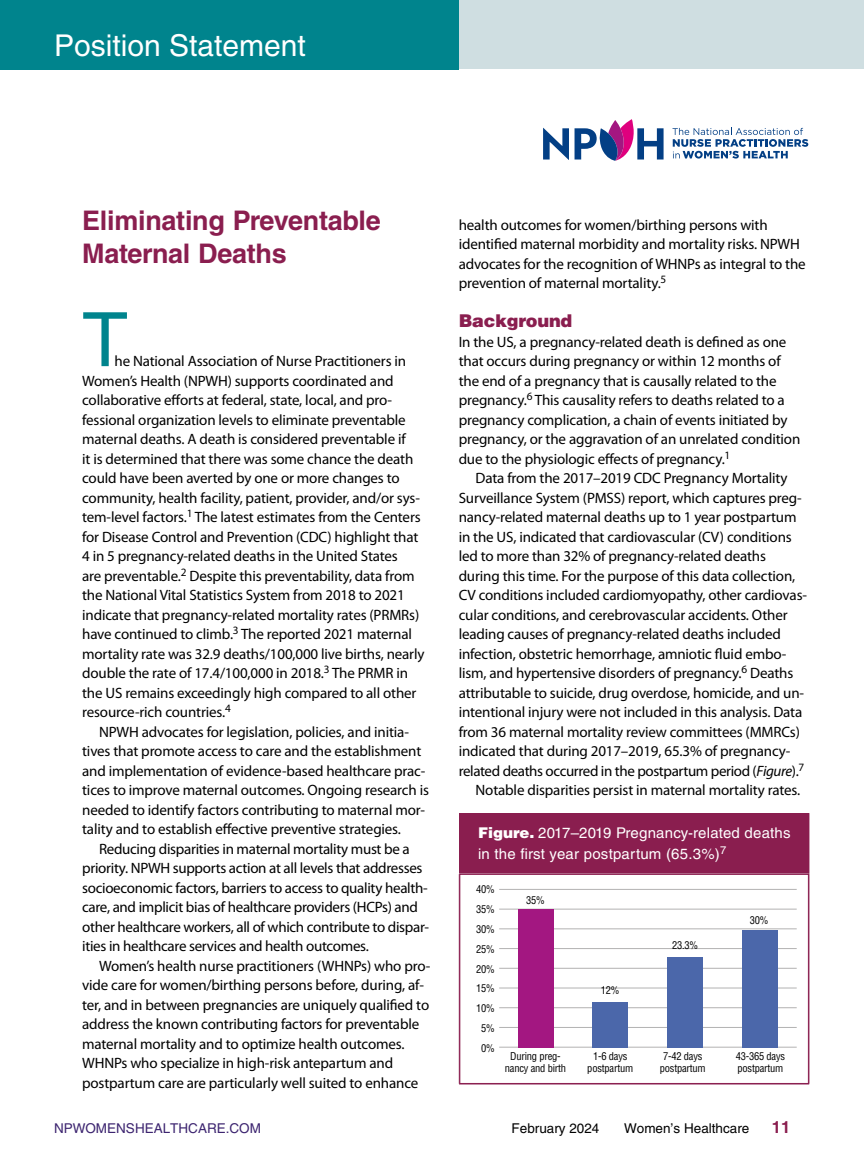
<style>
.page{position:relative;width:864px;height:1175px;background:#fff}
.page>*{position:absolute;margin:0;border:0;box-sizing:border-box;transform-origin:0 0}
.t1{font:75px "Helvetica LT Std";color:#00848d}
.t2{font:30px "Helvetica LT Std";color:#fff}
.t3{font:700 27px/33px "Helvetica LT Std";letter-spacing:-.01em;color:#8a1e4f}
.t4{font:900 17.7px "Helvetica LT Std";letter-spacing:-.01em;color:#8a1e4f}
.t5{font:700 16.65px "Helvetica LT Std";color:#8a1e4f}
.t6{font:15px/19.5px "Myriad Pro";letter-spacing:-.01em;color:#000}
.t7{font:14.85px/20.7px "Helvetica LT Std";letter-spacing:.015em;color:#fff}
.t8{font:13.5px "Helvetica LT Std";color:#000}
.t9{font:13.5px "Helvetica LT Std";color:#3d2570}
.t10{font:13.5px "Helvetica LT Std";color:#3d2570}
.t11{font:condensed 10.5px/20px "Helvetica LT Std";letter-spacing:-.02em;color:#000;text-align:center}
.s1{font-style:italic}
.s2{font-weight:900}
.s3{font-style:inherit}
</style>
<div class="page">
<div style="left:0;top:0;width:864px;height:69px;background:#cfdee1"></div>
<div style="left:0;top:0;width:459px;height:70px;background:#00848d"></div>
<svg style="left:543px;top:128px;width:26px;height:32px"></svg>
<svg style="left:575px;top:119px;width:89px;height:42px"></svg>
<svg style="left:673px;top:128px;width:135px;height:31px"></svg>
<div style="left:459px;top:813px;width:350px;height:60px;background:#8a1e4f"></div>
<hr style="left:809px;top:813px;width:1px;height:60px;background:#8a1e4f">
<hr style="left:459px;top:874px;width:1px;height:209px;background:#8a1e4f">
<hr style="left:459px;top:873px;width:350px;height:1px;background:#8a1e4f">
<hr style="left:459px;top:1083px;width:350px;height:1px;background:#8a1e4f">
<hr style="left:809px;top:874px;width:1px;height:209px;background:#8a1e4f">
<div style="left:460px;top:874px;width:349px;height:209px;border:1px solid #8a1e4f"></div>
<hr style="left:499px;top:889px;width:298px;height:1px;background:#b3b2b2">
<hr style="left:499px;top:908px;width:298px;height:1px;background:#b3b2b2">
<hr style="left:499px;top:928px;width:298px;height:1px;background:#b3b2b2">
<hr style="left:499px;top:948px;width:298px;height:1px;background:#b3b2b2">
<hr style="left:499px;top:968px;width:298px;height:1px;background:#b3b2b2">
<hr style="left:499px;top:987px;width:298px;height:1px;background:#b3b2b2">
<hr style="left:499px;top:1007px;width:298px;height:1px;background:#b3b2b2">
<hr style="left:499px;top:1027px;width:298px;height:1px;background:#b3b2b2">
<hr style="left:499px;top:1046px;width:298px;height:1px;background:#b3b2b2">
<div style="left:518px;top:909px;width:36px;height:138px;background:#a31781"></div>
<div style="left:593px;top:1002px;width:35px;height:45px;background:#4b67aa"></div>
<div style="left:667px;top:956px;width:36px;height:91px;background:#4b67aa"></div>
<div style="left:742px;top:930px;width:36px;height:117px;background:#4b67aa"></div>
<h2 class="t2" style="left:54px;top:28px;width:253px">Position Statement</h2>
<h3 class="t3" style="left:82px;top:203px;width:300px">Eliminating Preventable<br>Maternal Deaths</h3>
<h1 class="t1" style="left:82px;top:296px;width:47px">T</h1>
<p class="t6" style="left:82px;top:352px;width:344px;text-indent:32px">he National Association of Nurse Practitioners in Women’s Health (NPWH) supports coordinated and collaborative efforts at federal, state, local, and pro&shy;fessional organization levels to eliminate preventable maternal deaths. A death is considered preventable if<br>it is determined that there was some chance the death could have been averted by one or more changes to community, health facility, patient, provider, and/or sys&shy;tem-level factors.<sup>1</sup> The latest estimates from the Centers for Disease Control and Prevention (CDC) highlight that 4 in 5 pregnancy-related deaths in the United States<br>are preventable.<sup>2</sup> Despite this preventability, data from the National Vital Statistics System from 2018 to 2021 indicate that pregnancy-related mortality rates (PRMRs) have continued to climb.<sup>3</sup> The reported 2021 maternal mortality rate was 32.9 deaths/100,000 live births, nearly double the rate of 17.4/100,000 in 2018.<sup>3</sup> The PRMR in the US remains exceedingly high compared to all other resource-rich countries.<sup>4</sup></p>
<p class="t6" style="left:82px;top:722px;width:348px;text-indent:17px">NPWH advocates for legislation, policies, and initia&shy;tives that promote access to care and the establishment and implementation of evidence-based healthcare prac&shy;tices to improve maternal outcomes. Ongoing research is needed to identify factors contributing to maternal mor&shy;tality and to establish effective preventive strategies.</p>
<p class="t6" style="left:82px;top:839px;width:349px;text-indent:17px">Reducing disparities in maternal mortality must be a priority. NPWH supports action at all levels that addresses socioeconomic factors, barriers to access to quality health&shy;care, and implicit bias of healthcare providers (HCPs) and other healthcare workers, all of which contribute to dispar&shy;ities in healthcare services and health outcomes.</p>
<p class="t6" style="left:82px;top:956px;width:350px;text-indent:17px">Women’s health nurse practitioners (WHNPs) who pro&shy;vide care for women/birthing persons before, during, af&shy;ter, and in between pregnancies are uniquely qualified to address the known contributing factors for preventable maternal mortality and to optimize health outcomes.<br>WHNPs who specialize in high-risk antepartum and postpartum care are particularly well suited to enhance</p>
<p class="t6" style="left:459px;top:215px;width:349px">health outcomes for women/birthing persons with identified maternal morbidity and mortality risks. NPWH advocates for the recognition of WHNPs as integral to the prevention of maternal mortality.<sup>5</sup></p>
<p class="t4" style="left:459px;top:309px;width:115px">Background</p>
<p class="t6" style="left:459px;top:332px;width:343px">In the US, a pregnancy-related death is defined as one that occurs during pregnancy or within 12 months of the end of a pregnancy that is causally related to the pregnancy.<sup>6</sup> This causality refers to deaths related to a pregnancy complication, a chain of events initiated by pregnancy, or the aggravation of an unrelated condition due to the physiologic effects of pregnancy.<sup>1</sup></p>
<p class="t6" style="left:476px;top:469px;width:313px">Data from the 2017–2019 CDC Pregnancy Mortality</p>
<p class="t6" style="left:459px;top:488px;width:345px">Surveillance System (PMSS) report, which captures preg-</p>
<p class="t6" style="left:459px;top:508px;width:339px">nancy-related maternal deaths up to 1 year postpartum</p>
<p class="t6" style="left:459px;top:527px;width:335px">in the US, indicated that cardiovascular (CV) conditions</p>
<p class="t6" style="left:459px;top:547px;width:309px">led to more than 32% of pregnancy-related deaths</p>
<p class="t6" style="left:459px;top:566px;width:338px">during this time. For the purpose of this data collection,</p>
<p class="t6" style="left:459px;top:586px;width:350px">CV conditions included cardiomyopathy, other cardiovas-</p>
<p class="t6" style="left:459px;top:605px;width:330px">cular conditions, and cerebrovascular accidents. Other</p>
<p class="t6" style="left:459px;top:625px;width:324px">leading causes of pregnancy-related deaths included</p>
<p class="t6" style="left:459px;top:644px;width:329px">infection, obstetric hemorrhage, amniotic fluid embo-</p>
<p class="t6" style="left:459px;top:664px;width:336px">lism, and hypertensive disorders of pregnancy.<sup>6</sup> Deaths</p>
<p class="t6" style="left:459px;top:683px;width:347px">attributable to suicide, drug overdose, homicide, and un-</p>
<p class="t6" style="left:459px;top:703px;width:345px">intentional injury were not included in this analysis. Data</p>
<p class="t6" style="left:459px;top:722px;width:343px">from 36 maternal mortality review committees (MMRCs)</p>
<p class="t6" style="left:459px;top:742px;width:333px">indicated that during 2017–2019, 65.3% of pregnancy-</p>
<p class="t6" style="left:459px;top:761px;width:347px">related deaths occurred in the postpartum period (<span class="s1">Figure</span>).<sup>7</sup></p>
<p class="t6" style="left:476px;top:781px;width:326px">Notable disparities persist in maternal mortality rates.</p>
<p class="t7" style="left:478px;top:822px;width:314px"><span class="s2">Figure.</span> 2017–2019 Pregnancy-related deaths in the first year postpartum (65.3%)<sup>7</sup></p>
<p class="t11" style="left:476px;top:879px;width:20px">40%<br>35%<br>30%<br>25%<br>20%<br>15%<br>10%<br>5%<br>0%</p>
<p class="t11" style="left:526px;top:890px;width:20px">35%</p>
<p class="t11" style="left:750px;top:910px;width:20px">30%</p>
<p class="t11" style="left:672px;top:935px;width:28px">23.3%</p>
<p class="t11" style="left:601px;top:980px;width:20px">12%</p>
<p class="t11" style="left:505px;top:1050px;width:63px;line-height:12px">During preg&shy;nancy and birth</p>
<p class="t11" style="left:587px;top:1050px;width:47px;line-height:12px">1-6 days postpartum</p>
<p class="t11" style="left:660px;top:1050px;width:47px;line-height:12px">7-42 days postpartum</p>
<p class="t11" style="left:736px;top:1050px;width:51px;line-height:12px;text-align:left">43-365 days postpartum</p>
<p class="t9" style="left:54px;top:1120px;width:42px"><span class="s3">NP</span>WOMENSHEALTHCARE</p>
<p class="t10" style="left:226px;top:1120px;width:37px">.COM</p>
<p class="t8" style="left:512px;top:1120px;width:89px">February 2024</p>
<p class="t8" style="left:624px;top:1120px;width:127px">Women’s Healthcare</p>
<p class="t5" style="left:772px;top:1116px;width:20px">11</p>
</div>
